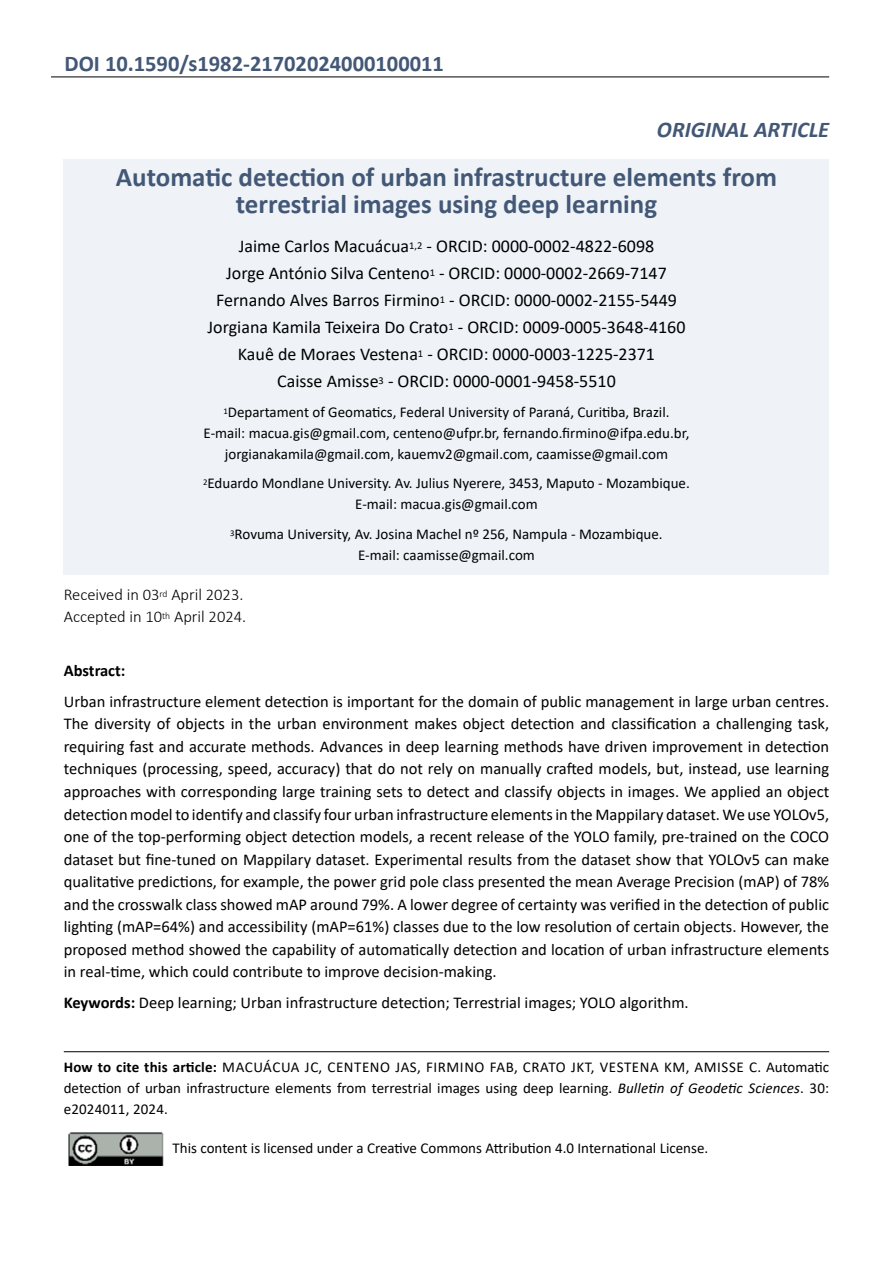
<style>
.page{position:relative;width:893px;height:1263px;background:#fff}
.page>*{position:absolute;margin:0;border:0;box-sizing:border-box;transform-origin:0 0}
.t1{font:700 27px/27px "Calibri";color:#435876;text-align:center}
.t2{font:700 22.5px "Calibri";color:#435876}
.t3{font:italic 700 22.5px "Calibri";color:#435876}
.t4{font:18px/27px "Calibri";color:#000;text-align:center}
.t5{font:16.5px/22.5px "Calibri";color:#000;text-align:justify}
.t6{font:300 16.5px/22.5px "Calibri";color:#000}
.t7{font:700 16.5px "Calibri";color:#000}
.t8{font:15px/21px "Calibri";color:#000;text-align:center}
.s1{font-weight:700}
.s2{font-style:italic}
</style>
<div class="page">
<hr style="left:64px;top:1051px;width:765px;height:1px;background:#000">
<div style="left:64px;top:159px;width:765px;height:416px;background:#eff3f8"></div>
<hr style="left:51px;top:77px;width:778px;height:1px;background:#000">
<img style="left:68px;top:1132px;width:96px;height:33px">
<h2 class="t2" style="left:65px;top:48px;width:381px">DOI 10.1590/s1982-21702024000100011</h2>
<h2 class="t3" style="left:657px;top:113px;width:174px">ORIGINAL ARTICLE</h2>
<h1 class="t1" style="left:116px;top:163px;width:663px">Automatic detection of urban infrastructure elements from terrestrial images using deep learning</h1>
<p class="t4" style="left:207px;top:232px;width:479px">Jaime Carlos Macuácua<sup>1,2</sup> - ORCID: 0000-0002-4822-6098<br>Jorge António Silva Centeno<sup>1</sup> - ORCID: 0000-0002-2669-7147<br>Fernando Alves Barros Firmino<sup>1</sup> - ORCID: 0000-0002-2155-5449<br>Jorgiana Kamila Teixeira Do Crato<sup>1</sup> - ORCID: 0009-0005-3648-4160<br>Kauê de Moraes Vestena<sup>1</sup> - ORCID: 0000-0003-1225-2371<br>Caisse Amisse<sup>3</sup> - ORCID: 0000-0001-9458-5510</p>
<p class="t8" style="left:204px;top:401px;width:487px"><sup>1</sup>Departament of Geomatics, Federal University of Paraná, Curitiba, Brazil.<br>E-mail: macua.gis@gmail.com, centeno@ufpr.br, fernando.firmino@ifpa.edu.br, jorgianakamila@gmail.com, kauemv2@gmail.com, caamisse@gmail.com</p>
<p class="t8" style="left:203px;top:473px;width:488px"><sup>2</sup>Eduardo Mondlane University. Av. Julius Nyerere, 3453, Maputo - Mozambique.<br>E-mail: macua.gis@gmail.com</p>
<p class="t8" style="left:230px;top:523px;width:434px"><sup>3</sup>Rovuma University, Av. Josina Machel nº 256, Nampula - Mozambique.<br>E-mail: caamisse@gmail.com</p>
<p class="t6" style="left:64px;top:583px;width:184px">Received in 03<sup>rd</sup> April 2023.<br>Accepted in 10<sup>th</sup> April 2024.</p>
<p class="t7" style="left:64px;top:659px;width:63px">Abstract:</p>
<p class="t5" style="left:64px;top:690px;width:767px">Urban infrastructure element detection is important for the domain of public management in large urban centres.<br>The diversity of objects in the urban environment makes object detection and classification a challenging task, requiring fast and accurate methods. Advances in deep learning methods have driven improvement in detection techniques (processing, speed, accuracy) that do not rely on manually crafted models, but, instead, use learning approaches with corresponding large training sets to detect and classify objects in images. We applied an object detection model to identify and classify four urban infrastructure elements in the Mappilary dataset. We use YOLOv5, one of the top-performing object detection models, a recent release of the YOLO family, pre-trained on the COCO dataset but fine-tuned on Mappilary dataset. Experimental results from the dataset show that YOLOv5 can make qualitative predictions, for example, the power grid pole class presented the mean Average Precision (mAP) of 78% and the crosswalk class showed mAP around 79%. A lower degree of certainty was verified in the detection of public lighting (mAP=64%) and accessibility (mAP=61%) classes due to the low resolution of certain objects. However, the proposed method showed the capability of automatically detection and location of urban infrastructure elements in real-time, which could contribute to improve decision-making.</p>
<p class="t5" style="left:64px;top:991px;width:626px"><span class="s1">Keywords:</span> Deep learning; Urban infrastructure detection; Terrestrial images; YOLO algorithm.</p>
<p class="t8" style="left:64px;top:1056px;width:767px;text-align:justify"><span class="s1">How to cite this article:</span> MACUÁCUA JC, CENTENO JAS, FIRMINO FAB, CRATO JKT, VESTENA KM, AMISSE C. Automatic detection of urban infrastructure elements from terrestrial images using deep learning. <span class="s2">Bulletin of Geodetic Sciences</span>. 30: e2024011, 2024.</p>
<p class="t8" style="left:173px;top:1137px;width:537px">This content is licensed under a Creative Commons Attribution 4.0 International License.</p>
</div>
